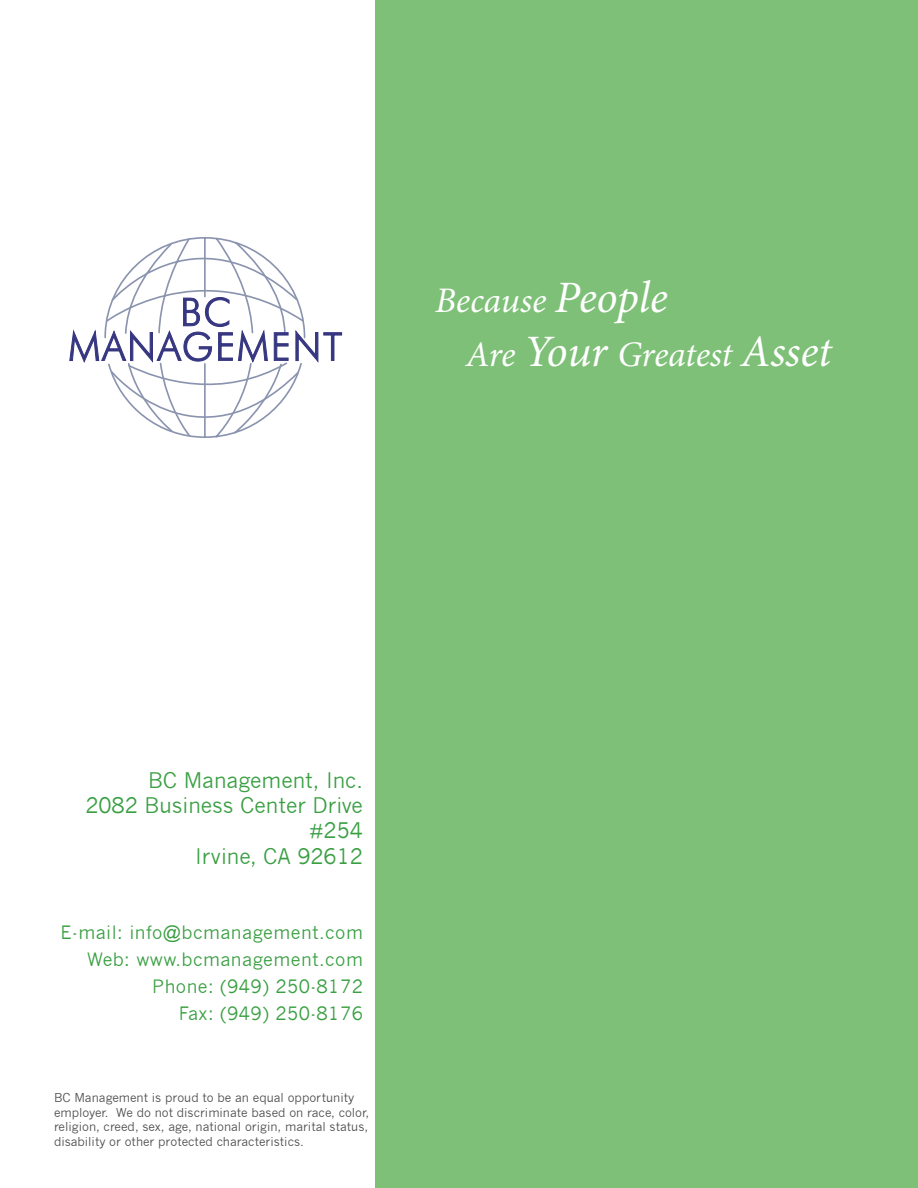
<style>
.page{position:relative;width:918px;height:1188px;background:#fff}
.page>*{position:absolute;margin:0;border:0;box-sizing:border-box;transform-origin:0 0}
.t1{font:italic 36px "Minion Pro";letter-spacing:-.01em;color:#fff}
.t2{font:21px "News Gothic";color:#399f42}
.t3{font:18px "News Gothic";letter-spacing:.025em;color:#399f42}
.t4{font:12px/14.4px "News Gothic";color:#4b4c4d}
.s1{font-size:45px}
</style>
<div class="page">
<div style="left:375px;top:0;width:543px;height:1188px;background:#7ec077"></div>
<svg style="left:69px;top:237px;width:273px;height:201px"></svg>
<p class="t1" style="left:435px;top:279px;width:234px">Because <span class="s1">People</span></p>
<p class="t1" style="left:466px;top:333px;width:367px">Are <span class="s1">Your</span> Greatest <span class="s1">Asset</span></p>
<p class="t2" style="left:148px;top:768px;width:216px">BC Management, Inc.</p>
<p class="t2" style="left:85px;top:793px;width:279px">2082 Business Center Drive</p>
<p class="t2" style="left:310px;top:819px;width:55px">#254</p>
<p class="t2" style="left:195px;top:844px;width:169px">Irvine, CA 92612</p>
<p class="t3" style="left:61px;top:922px;width:304px">E-mail: info@bcmanagement.com</p>
<p class="t3" style="left:87px;top:949px;width:277px">Web: www.bcmanagement.com</p>
<p class="t3" style="left:152px;top:976px;width:212px">Phone: (949) 250-8172</p>
<p class="t3" style="left:179px;top:1003px;width:186px">Fax: (949) 250-8176</p>
<p class="t4" style="left:54px;top:1091px;width:317px">BC Management is proud to be an equal opportunity employer. We do not discriminate based on race, color, religion, creed, sex, age, national origin, marital status, disability or other protected characteristics.</p>
</div>
